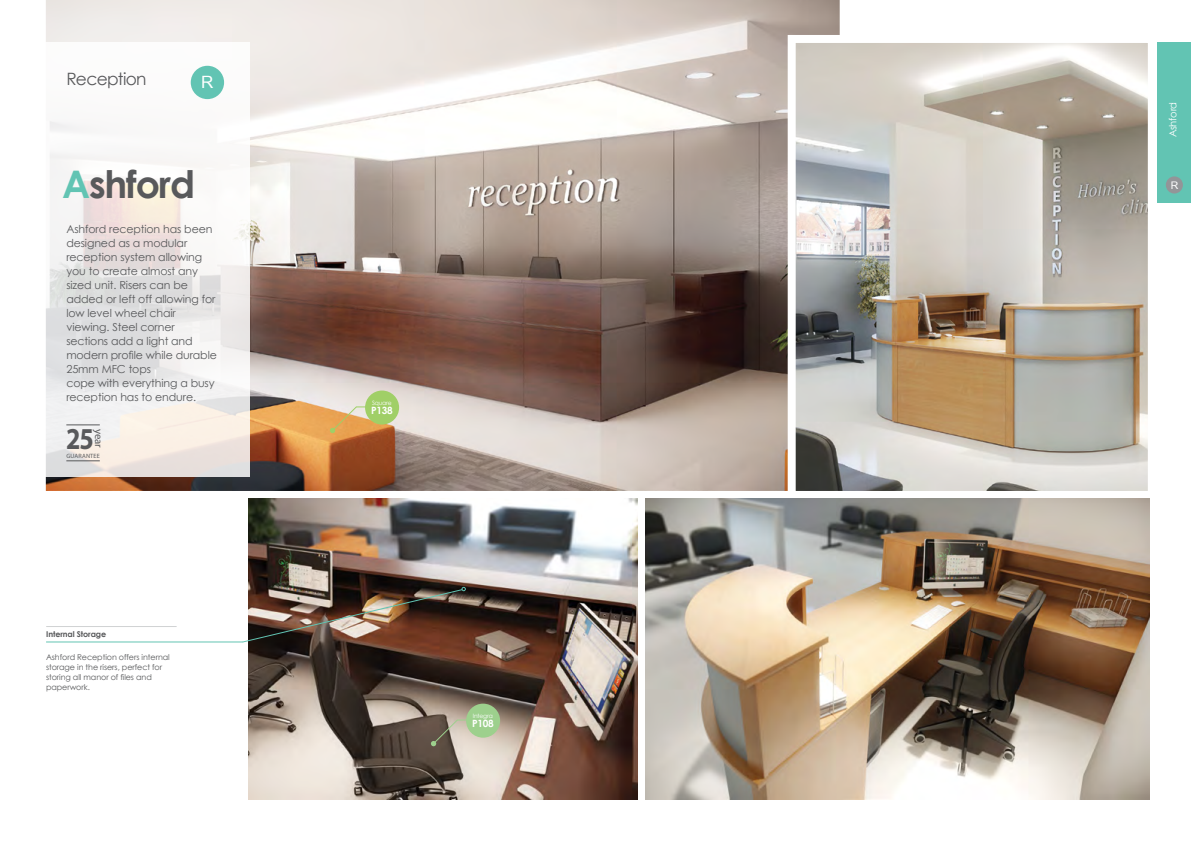
<style>
.page{position:relative;width:1191px;height:842px;background:#fff}
.page>*{position:absolute;margin:0;border:0;box-sizing:border-box;transform-origin:0 0}
.t1{font:700 38px "Century Gothic";letter-spacing:-.03em;color:#58595b}
.t2{font:700 30.5px "Myriad Pro";color:#58595b;scale:.85 1}
.t3{font:700 26px "Cordia New";color:#fff}
.t4{font:17px "Century Gothic";letter-spacing:-.04em;color:#58595b}
.t5{font:700 16px "Cordia New";color:#fff}
.t6{font:11px/14px "Century Gothic";letter-spacing:-.01em;color:#58595b}
.t7{font:10.9px "Myriad Pro";color:#58595b}
.t8{font:700 10px "Century Gothic";letter-spacing:-.03em;color:#fff}
.t9{font:10px "Century Gothic";letter-spacing:-.02em;color:#fff}
.t10{font:8px/10px "Century Gothic";letter-spacing:-.01em;color:#58595b}
.t11{font:700 8px "Century Gothic";letter-spacing:-.01em;color:#58595b}
.t12{font:6.2px "Myriad Pro";letter-spacing:.03em;color:#58595b}
.t13{font:6px "Century Gothic";letter-spacing:-.03em;color:#fff}
.s1{color:#62c4b3}
</style>
<div class="page">
<svg style="left:45px;top:0;width:795px;height:499px;background:#b6a69d"></svg>
<img style="left:249px;top:499px;width:388px;height:300px">
<svg style="left:45px;top:43px;width:204px;height:434px"></svg>
<div style="left:191px;top:66px;width:33px;height:33px;background:#62c4b3;border-radius:50%"></div>
<hr style="left:46px;top:626px;width:131px;height:1px;background:#d1d3d4">
<div style="left:365px;top:391px;width:34px;height:34px;background:#a0cf67;border-radius:50%"></div>
<svg style="left:330px;top:405px;width:49px;height:28px"></svg>
<div style="left:1157px;top:43px;width:34px;height:160px;background:#62c4b3"></div>
<div style="left:1165px;top:176px;width:17px;height:18px;background:#939598;border-radius:50%"></div>
<hr style="left:46px;top:642px;width:197px;height:1px;background:#62c4b3">
<img style="left:242px;top:587px;width:224px;height:56px">
<hr style="left:66px;top:424px;width:34px;height:1px;background:#58595b">
<hr style="left:66px;top:460px;width:34px;height:1px;background:#58595b">
<img style="left:796px;top:44px;width:350px;height:446px">
<div style="left:787px;top:35px;width:368px;height:464px;border:8px solid #fff"></div>
<div style="left:466px;top:704px;width:34px;height:34px;background:#9dd08d;border-radius:50%"></div>
<svg style="left:431px;top:718px;width:49px;height:28px"></svg>
<img style="left:645px;top:499px;width:504px;height:300px">
<h3 class="t4" style="left:66px;top:67px;width:82px">Reception</h3>
<h3 class="t3" style="left:201px;top:67px;width:14px">R</h3>
<h1 class="t1" style="left:62px;top:155px;width:135px"><span class="s1">A</span>shford</h1>
<p class="t6" style="left:66px;top:222px;width:152px">Ashford reception has been designed as a modular reception system allowing you to create almost any sized unit. Risers can be added or left off allowing for low level wheel chair viewing. Steel corner sections add a light and modern profile while durable<br>25mm MFC tops<br>cope with everything a busy reception has to endure.</p>
<h2 class="t2" style="left:66px;top:418px;width:34px">25</h2>
<p class="t12" style="left:66px;top:452px;width:35px">GUARANTEE</p>
<p class="t7" style="left:106px;top:429px;width:20px;rotate:90deg">year</p>
<p class="t11" style="left:46px;top:628px;width:62px">Internal Storage</p>
<p class="t10" style="left:46px;top:652px;width:125px">Ashford Reception offers internal storage in the risers, perfect for storing all manor of files and paperwork.</p>
<p class="t13" style="left:372px;top:399px;width:21px">Square</p>
<p class="t8" style="left:371px;top:403px;width:23px">P138</p>
<p class="t13" style="left:473px;top:712px;width:21px">Integra</p>
<p class="t8" style="left:472px;top:716px;width:23px">P108</p>
<p class="t9" style="left:1166px;top:137px;width:37px;rotate:-90deg">Ashford</p>
<h3 class="t5" style="left:1170px;top:176px;width:9px">R</h3>
</div>
